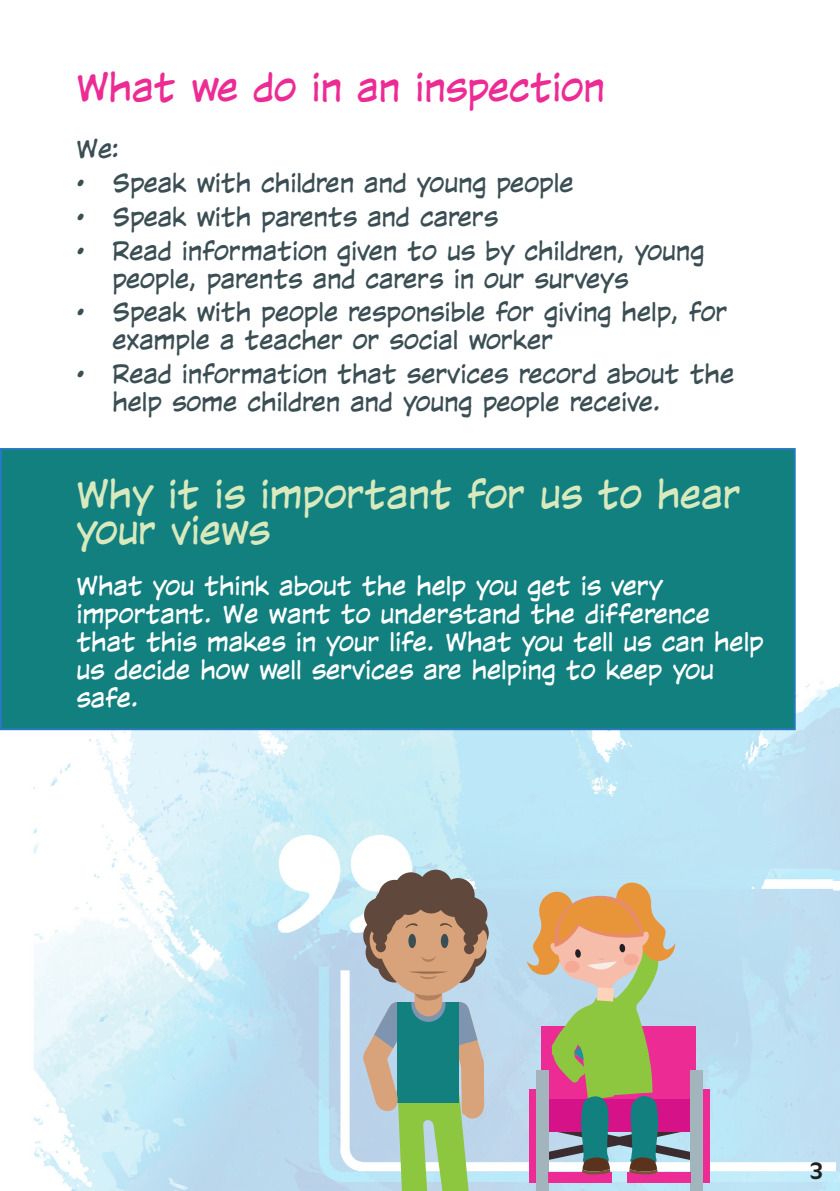
<style>
.page{position:relative;width:840px;height:1191px;background:#fff}
.page>*{position:absolute;margin:0;border:0;box-sizing:border-box;transform-origin:0 0}
.t1{font:36px/36px "CC Wild Words Lower";color:#d8e9be}
.t2{font:36px "CC Wild Words Lower";color:#ed2b94}
.t3{font:24px/28px "CC Wild Words Lower";color:#3b4e53}
.t4{font:24px/28px "CC Wild Words Lower";color:#fff}
.t5{font:24px "Cocon OT";color:#231f20}
</style>
<div class="page">
<img style="left:834px;top:1068px;width:5px;height:123px">
<img style="left:33px;top:793px;width:383px;height:398px">
<img style="left:416px;top:793px;width:418px;height:398px">
<img style="left:833px;top:684px;width:6px;height:384px">
<img style="left:0;top:449px;width:834px;height:344px">
<div style="left:1px;top:449px;width:793px;height:280px;background:#12807f"></div>
<div style="left:0;top:448px;width:795px;height:282px;border:2px solid #2679be"></div>
<svg style="left:350px;top:878px;width:156px;height:313px;background:#a4baac"></svg>
<div style="left:378px;top:880px;width:33px;height:34px;background:#61483d;border-radius:50%"></div>
<div style="left:394px;top:872px;width:33px;height:34px;background:#61483d;border-radius:50%"></div>
<div style="left:419px;top:869px;width:33px;height:35px;background:#61483d;border-radius:50%"></div>
<div style="left:441px;top:878px;width:33px;height:34px;background:#61483d;border-radius:50%"></div>
<div style="left:454px;top:897px;width:33px;height:34px;background:#61483d;border-radius:50%"></div>
<div style="left:364px;top:897px;width:33px;height:35px;background:#61483d;border-radius:50%"></div>
<div style="left:414px;top:879px;width:33px;height:34px;background:#61483d;border-radius:50%"></div>
<div style="left:391px;top:880px;width:34px;height:35px;background:#61483d;border-radius:50%"></div>
<div style="left:437px;top:882px;width:33px;height:34px;background:#61483d;border-radius:50%"></div>
<div style="left:437px;top:882px;width:34px;height:34px;border:1px solid #61483d;border-radius:50%"></div>
<div style="left:452px;top:894px;width:28px;height:29px;background:#61483d;border-radius:50%"></div>
<div style="left:374px;top:887px;width:33px;height:34px;background:#61483d;border-radius:50%"></div>
<div style="left:369px;top:912px;width:23px;height:24px;background:#61483d;border-radius:50%"></div>
<div style="left:461px;top:913px;width:23px;height:23px;background:#61483d;border-radius:50%"></div>
<div style="left:463px;top:930px;width:15px;height:15px;background:#61483d;border-radius:50%"></div>
<div style="left:372px;top:930px;width:15px;height:14px;background:#61483d;border-radius:50%"></div>
<div style="left:464px;top:943px;width:10px;height:11px;background:#61483d;border-radius:50%"></div>
<div style="left:375px;top:941px;width:10px;height:11px;background:#61483d;border-radius:50%"></div>
<svg style="left:702px;top:1089px;width:7px;height:93px"></svg>
<div style="left:529px;top:1089px;width:12px;height:93px;background:#ed2b94"></div>
<div style="left:535px;top:1071px;width:13px;height:120px;background:#a2b5bc"></div>
<div style="left:690px;top:1071px;width:12px;height:120px;background:#a2b5bc"></div>
<div style="left:548px;top:1172px;width:63px;height:10px;background:#ed2b94"></div>
<div style="left:626px;top:1172px;width:64px;height:10px;background:#ed2b94"></div>
<svg style="left:526px;top:879px;width:172px;height:295px;background:#b6a097"></svg>
<h1 class="t2" style="left:76px;top:69px;width:529px">What we do in an inspection</h1>
<p class="t3" style="left:76px;top:136px;width:44px">We:</p>
<p class="t3" style="left:76px;top:170px;width:498px">• Speak with children and young people</p>
<p class="t3" style="left:76px;top:203px;width:423px">• Speak with parents and carers</p>
<p class="t3" style="left:112px;top:237px;width:593px;text-indent:-36px">• Read information given to us by children, young people, parents and carers in our surveys</p>
<p class="t3" style="left:112px;top:299px;width:616px;text-indent:-36px">• Speak with people responsible for giving help, for example a teacher or social worker</p>
<p class="t3" style="left:112px;top:360px;width:623px;text-indent:-36px">• Read information that services record about the help some children and young people receive.</p>
<h1 class="t1" style="left:76px;top:477px;width:665px">Why it is important for us to hear your views</h1>
<p class="t4" style="left:76px;top:573px;width:688px">What you think about the help you get is very important. We want to understand the difference that this makes in your life. What you tell us can help us decide how well services are helping to keep you safe.</p>
<p class="t5" style="left:809px;top:1156px;width:16px">3</p>
</div>
